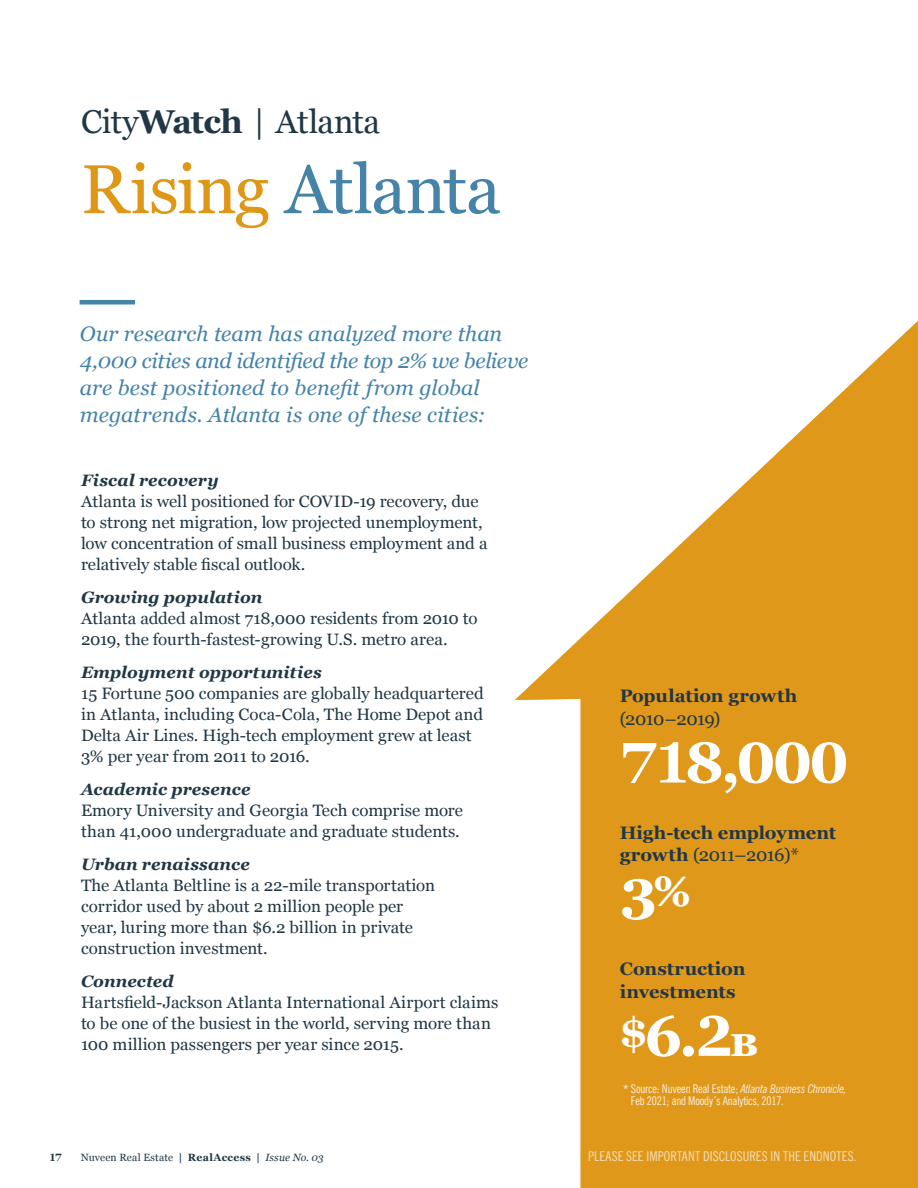
<style>
.page{position:relative;width:918px;height:1188px;background:#fff}
.page>*{position:absolute;margin:0;border:0;box-sizing:border-box;transform-origin:0 0}
.t1{font:69px "Georgia";letter-spacing:-.015em;color:#4583a9}
.t2{font:700 57px "Georgia Pro";letter-spacing:-.05em;color:#fff}
.t3{font:33px "Georgia";letter-spacing:-.005em;color:#203746}
.t4{font:italic 21px/27px "Georgia";color:#4583a9}
.t5{font:700 18px/22.5px "Georgia";letter-spacing:.005em;color:#233645}
.t6{font:700 18px/22.5px "Georgia";letter-spacing:-.01em;color:#203746}
.t7{font:16.5px/21px "Georgia";color:#203746}
.TEXT{font:condensed 13.5px "News Gothic BT";letter-spacing:.01em;color:#f7e0be}
._8_pt_disclosure{font:condensed 12px/12.8px "News Gothic BT";letter-spacing:-.015em;color:#faf1e2}
.t8{font:10.5px "Georgia";letter-spacing:.015em;color:#203746}
.t9{font:700 10.5px "Georgia Pro";color:#203746}
.s1{font-weight:700}
.s2{color:#df9717}
.s3{font-weight:700;font-style:italic}
.s4{font-weight:400}
.s5{font-size:42px}
.s6{font-style:italic}
</style>
<div class="page">
<svg style="left:515px;top:321px;width:403px;height:867px;fill:#df981a"></svg>
<hr style="left:80px;top:300px;width:55px;height:4px;background:#4583a9">
<p class="t3" style="left:81px;top:97px;width:301px">City<span class="s1">Watch</span> | Atlanta</p>
<p class="t1" style="left:81px;top:139px;width:421px"><span class="s2">Rising</span> Atlanta</p>
<p class="t4" style="left:80px;top:320px;width:450px">Our research team has analyzed more than 4,000 cities and identified the top 2% we believe are best positioned to benefit from global megatrends. Atlanta is one of these cities:</p>
<p class="t7" style="left:81px;top:470px;width:408px"><span class="s3">Fiscal recovery<br></span>Atlanta is well positioned for COVID-19 recovery, due to strong net migration, low projected unemployment, low concentration of small business employment and a relatively stable fiscal outlook.</p>
<p class="t7" style="left:81px;top:587px;width:398px"><span class="s3">Growing population<br></span>Atlanta added almost 718,000 residents from 2010 to<br>2019, the fourth-fastest-growing U.S. metro area.</p>
<p class="t7" style="left:81px;top:662px;width:404px"><span class="s3">Employment opportunities<br></span>15 Fortune 500 companies are globally headquartered in Atlanta, including Coca-Cola, The Home Depot and Delta Air Lines. High-tech employment grew at least 3% per year from 2011 to 2016.</p>
<p class="t7" style="left:81px;top:779px;width:384px"><span class="s3">Academic presence<br></span>Emory University and Georgia Tech comprise more than 41,000 undergraduate and graduate students.</p>
<p class="t7" style="left:81px;top:854px;width:356px"><span class="s3">Urban renaissance<br></span>The Atlanta Beltline is a 22-mile transportation corridor used by about 2 million people per year, luring more than $6.2 billion in private construction investment.</p>
<p class="t7" style="left:81px;top:971px;width:419px"><span class="s3">Connected<br></span>Hartsfield-Jackson Atlanta International Airport claims to be one of the busiest in the world, serving more than 100 million passengers per year since 2015.</p>
<p class="t5" style="left:620px;top:684px;width:179px">Population growth <span class="s4">(2010–2019)</span></p>
<p class="t2" style="left:620px;top:730px;width:230px">718,000</p>
<p class="t6" style="left:620px;top:820px;width:218px">High-tech employment growth <span class="s4">(2011–2016)*</span></p>
<p class="t2" style="left:620px;top:867px;width:73px">3<sup>%</sup></p>
<p class="t5" style="left:620px;top:957px;width:127px">Construction investments</p>
<p class="t2" style="left:620px;top:1004px;width:140px"><sup>$</sup>6.2<span class="s5">B</span></p>
<p class="_8_pt_disclosure" style="left:631px;top:1082px;width:217px;text-indent:-8px">* Source: Nuveen Real Estate; <span class="s6">Atlanta Business Chronicle,<br></span>Feb 2021; and Moody’s Analytics, 2017.</p>
<p class="t9" style="left:49px;top:1151px;width:14px">17</p>
<p class="t8" style="left:81px;top:1150px;width:245px">Nuveen Real Estate <span class="s1">| RealAccess |</span> <span class="s6">Issue No. 03</span></p>
<p class="TEXT" style="left:588px;top:1148px;width:270px">PLEASE SEE IMPORTANT DISCLOSURES IN THE ENDNOTES.</p>
</div>
